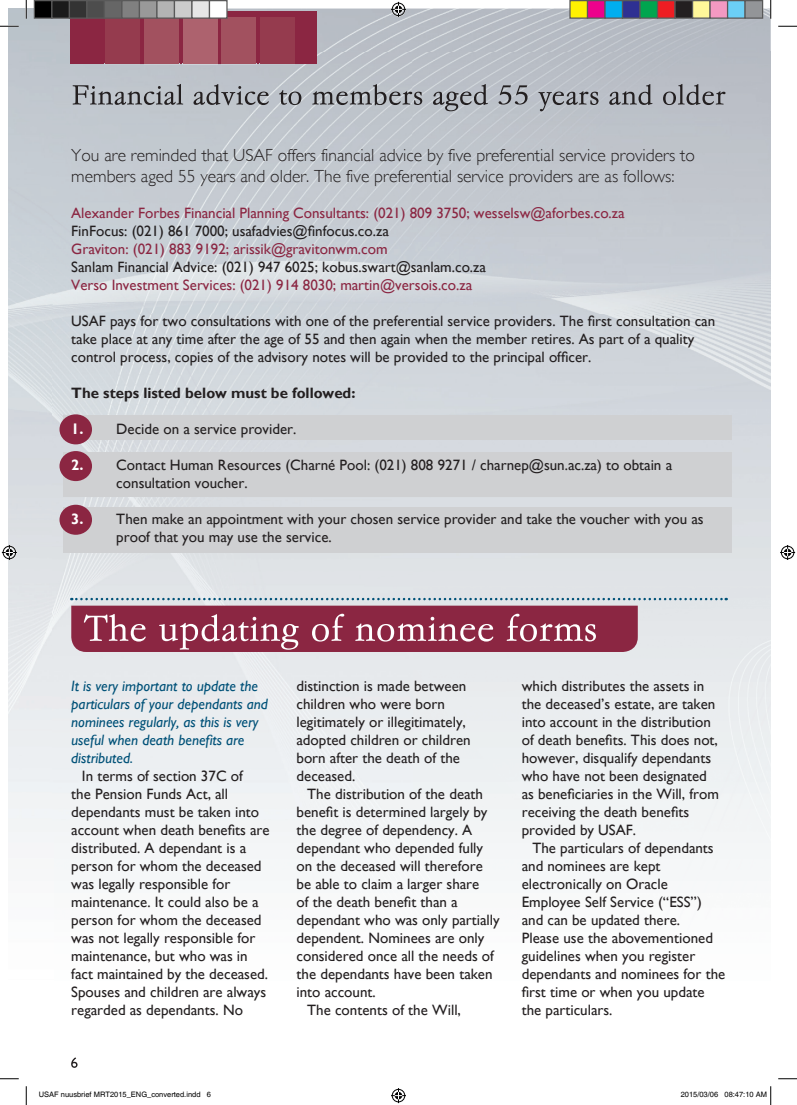
<style>
.page{position:relative;width:797px;height:1105px;background:#fff}
.page>*{position:absolute;margin:0;border:0;box-sizing:border-box;transform-origin:0 0}
.t1{font:300 17.5px/21px "Gill Sans";color:#231f20}
.t2{font:15px/18px "Gill Sans";color:#231f20}
.t3{font:15px "Gill Sans";color:#8b2642}
.t4{font:italic 15px/18px "Gill Sans";color:#005178}
.t5{font:700 15px "Gill Sans";color:#231f20}
.t6{font:7.5px "Helvetica";color:#000}
.s1{font-weight:700;color:#fff}
</style>
<div class="page">
<img style="left:9px;top:9px;width:761px;height:1071px">
<svg style="left:71px;top:1057px;width:7px;height:11px"></svg>
<div style="left:63px;top:507px;width:668px;height:46px;background:#cfd0d2"></div>
<div style="left:63px;top:452px;width:668px;height:45px;background:#cfd0d2"></div>
<div style="left:63px;top:415px;width:669px;height:25px;background:#cfd0d2"></div>
<div style="left:71px;top:11px;width:246px;height:52px;background:#8b2642"></div>
<img style="left:105px;top:63px;width:35px;height:2px">
<div style="left:105px;top:17px;width:35px;height:46px;background:#953b4e"></div>
<img style="left:144px;top:63px;width:35px;height:2px">
<div style="left:144px;top:17px;width:35px;height:46px;background:#a2515f"></div>
<img style="left:183px;top:63px;width:35px;height:2px">
<div style="left:183px;top:17px;width:35px;height:46px;background:#ad626e"></div>
<img style="left:221px;top:63px;width:35px;height:2px">
<div style="left:221px;top:17px;width:35px;height:46px;background:#a2515f"></div>
<img style="left:260px;top:63px;width:34px;height:2px">
<div style="left:260px;top:17px;width:34px;height:46px;background:#953b4e"></div>
<svg style="left:73px;top:84px;width:652px;height:27px;background:#a3a7ad"></svg>
<div style="left:61px;top:416px;width:30px;height:27px;background:#8b2642;border-radius:50%"></div>
<div style="left:59px;top:414px;width:33px;height:30px;border:2px solid #8b2642;border-radius:50%"></div>
<div style="left:61px;top:452px;width:30px;height:28px;background:#8b2642;border-radius:50%"></div>
<div style="left:59px;top:451px;width:33px;height:30px;border:2px solid #8b2642;border-radius:50%"></div>
<div style="left:61px;top:506px;width:30px;height:27px;background:#8b2642;border-radius:50%"></div>
<div style="left:59px;top:505px;width:33px;height:30px;border:2px solid #8b2642;border-radius:50%"></div>
<svg style="left:71px;top:598px;width:655px;height:2px"></svg>
<svg style="left:71px;top:606px;width:566px;height:46px;background:#984058"></svg>
<svg style="left:0;top:25px;width:19px;height:2px"></svg>
<svg style="left:778px;top:25px;width:19px;height:2px"></svg>
<svg style="left:0;top:1078px;width:19px;height:1px"></svg>
<svg style="left:778px;top:1078px;width:19px;height:1px"></svg>
<svg style="left:25px;top:0;width:2px;height:19px"></svg>
<svg style="left:25px;top:1086px;width:2px;height:19px"></svg>
<svg style="left:770px;top:0;width:1px;height:19px"></svg>
<svg style="left:391px;top:2px;width:15px;height:15px"></svg>
<svg style="left:391px;top:1088px;width:15px;height:15px"></svg>
<svg style="left:2px;top:545px;width:15px;height:15px"></svg>
<svg style="left:780px;top:545px;width:15px;height:15px"></svg>
<div style="left:34px;top:1px;width:18px;height:17px;background:#000"></div>
<div style="left:34px;top:0;width:18px;height:19px;border:1px solid #595959"></div>
<div style="left:52px;top:1px;width:17px;height:17px;background:#1a1a1a"></div>
<div style="left:51px;top:0;width:19px;height:19px;border:1px solid #595959"></div>
<div style="left:69px;top:1px;width:18px;height:17px;background:#333"></div>
<div style="left:69px;top:0;width:19px;height:19px;border:1px solid #595959"></div>
<div style="left:87px;top:1px;width:17px;height:17px;background:#4d4d4d"></div>
<div style="left:86px;top:0;width:19px;height:19px;border:1px solid #595959"></div>
<div style="left:104px;top:1px;width:18px;height:17px;background:#666"></div>
<div style="left:104px;top:0;width:18px;height:19px;border:1px solid #595959"></div>
<div style="left:122px;top:1px;width:17px;height:17px;background:#808080"></div>
<div style="left:121px;top:0;width:19px;height:19px;border:1px solid #595959"></div>
<div style="left:139px;top:1px;width:18px;height:17px;background:#999"></div>
<div style="left:139px;top:0;width:19px;height:19px;border:1px solid #595959"></div>
<div style="left:157px;top:1px;width:17px;height:17px;background:#b3b3b3"></div>
<div style="left:156px;top:0;width:19px;height:19px;border:1px solid #595959"></div>
<div style="left:174px;top:1px;width:18px;height:17px;background:#ccc"></div>
<div style="left:174px;top:0;width:18px;height:19px;border:1px solid #595959"></div>
<div style="left:192px;top:1px;width:17px;height:17px;background:#e6e6e6"></div>
<div style="left:191px;top:0;width:19px;height:19px;border:1px solid #595959"></div>
<div style="left:209px;top:1px;width:18px;height:17px;background:#fff"></div>
<div style="left:209px;top:0;width:19px;height:19px;border:1px solid #595959"></div>
<div style="left:570px;top:1px;width:17px;height:17px;background:#fff101"></div>
<div style="left:569px;top:0;width:19px;height:19px;border:1px solid #595959"></div>
<div style="left:587px;top:1px;width:18px;height:17px;background:#ed028c"></div>
<div style="left:587px;top:0;width:18px;height:19px;border:1px solid #595959"></div>
<div style="left:605px;top:1px;width:17px;height:17px;background:#00aeef"></div>
<div style="left:604px;top:0;width:19px;height:19px;border:1px solid #595959"></div>
<div style="left:622px;top:1px;width:18px;height:17px;background:#2e3092"></div>
<div style="left:622px;top:0;width:18px;height:19px;border:1px solid #595959"></div>
<div style="left:640px;top:1px;width:17px;height:17px;background:#00a54f"></div>
<div style="left:639px;top:0;width:19px;height:19px;border:1px solid #595959"></div>
<div style="left:657px;top:1px;width:18px;height:17px;background:#ee1d23"></div>
<div style="left:657px;top:0;width:18px;height:19px;border:1px solid #595959"></div>
<div style="left:675px;top:1px;width:17px;height:17px;background:#231f20"></div>
<div style="left:674px;top:0;width:19px;height:19px;border:1px solid #595959"></div>
<div style="left:692px;top:1px;width:18px;height:17px;background:#fff79a"></div>
<div style="left:692px;top:0;width:18px;height:19px;border:1px solid #595959"></div>
<div style="left:710px;top:1px;width:17px;height:17px;background:#f499c2"></div>
<div style="left:709px;top:0;width:19px;height:19px;border:1px solid #595959"></div>
<div style="left:727px;top:1px;width:18px;height:17px;background:#6bcff6"></div>
<div style="left:727px;top:0;width:18px;height:19px;border:1px solid #595959"></div>
<div style="left:745px;top:1px;width:17px;height:17px;background:#939598"></div>
<div style="left:744px;top:0;width:19px;height:19px;border:1px solid #595959"></div>
<svg style="left:770px;top:1086px;width:1px;height:19px"></svg>
<p class="t1" style="left:71px;top:144px;width:625px">You are reminded that USAF offers financial advice by five preferential service providers to members aged 55 years and older. The five preferential service providers are as follows:</p>
<p class="t3" style="left:71px;top:204px;width:555px">Alexander Forbes Financial Planning Consultants: (021) 809 3750; wesselsw@aforbes.co.za</p>
<p class="t2" style="left:71px;top:222px;width:319px">FinFocus: (021) 861 7000; usafadvies@finfocus.co.za</p>
<p class="t3" style="left:71px;top:240px;width:318px">Graviton: (021) 883 9192; arissik@gravitonwm.com</p>
<p class="t2" style="left:71px;top:258px;width:416px">Sanlam Financial Advice: (021) 947 6025; kobus.swart@sanlam.co.za</p>
<p class="t3" style="left:71px;top:276px;width:402px">Verso Investment Services: (021) 914 8030; martin@versois.co.za</p>
<p class="t2" style="left:71px;top:312px;width:645px">USAF pays for two consultations with one of the preferential service providers. The first consultation can take place at any time after the age of 55 and then again when the member retires. As part of a quality control process, copies of the advisory notes will be provided to the principal officer.</p>
<p class="t5" style="left:71px;top:384px;width:286px">The steps listed below must be followed:</p>
<p class="t2" style="left:71px;top:420px;width:227px"><span class="s1">1.</span> Decide on a service provider.</p>
<p class="t2" style="left:116px;top:456px;width:557px;text-indent:-45px"><span class="s1">2.</span> Contact Human Resources (Charné Pool: (021) 808 9271 / charnep@sun.ac.za) to obtain a consultation voucher.</p>
<p class="t2" style="left:116px;top:510px;width:588px;text-indent:-45px"><span class="s1">3.</span> Then make an appointment with your chosen service provider and take the voucher with you as proof that you may use the service.</p>
<p class="t4" style="left:71px;top:677px;width:198px">It is very important to update the particulars of your dependants and nominees regularly, as this is very useful when death benefits are distributed.</p>
<p class="t2" style="left:71px;top:767px;width:200px;text-indent:11px">In terms of section 37C of<br>the Pension Funds Act, all dependants must be taken into account when death benefits are distributed. A dependant is a person for whom the deceased was legally responsible for maintenance. It could also be a person for whom the deceased was not legally responsible for maintenance, but who was in fact maintained by the deceased.<br>Spouses and children are always regarded as dependants. No</p>
<p class="t2" style="left:296px;top:677px;width:176px">distinction is made between children who were born legitimately or illegitimately, adopted children or children born after the death of the deceased.</p>
<p class="t2" style="left:307px;top:785px;width:177px">The distribution of the death</p>
<p class="t2" style="left:296px;top:803px;width:192px">benefit is determined largely by</p>
<p class="t2" style="left:296px;top:821px;width:177px">the degree of dependency. A</p>
<p class="t2" style="left:296px;top:839px;width:188px">dependant who depended fully</p>
<p class="t2" style="left:296px;top:857px;width:188px">on the deceased will therefore</p>
<p class="t2" style="left:296px;top:875px;width:184px">be able to claim a larger share</p>
<p class="t2" style="left:296px;top:893px;width:162px">of the death benefit than a</p>
<p class="t2" style="left:296px;top:911px;width:205px">dependant who was only partially</p>
<p class="t2" style="left:296px;top:929px;width:189px">dependent. Nominees are only</p>
<p class="t2" style="left:296px;top:947px;width:199px">considered once all the needs of</p>
<p class="t2" style="left:296px;top:965px;width:198px">the dependants have been taken</p>
<p class="t2" style="left:296px;top:983px;width:81px">into account.</p>
<p class="t2" style="left:307px;top:1001px;width:155px">The contents of the Will,</p>
<p class="t2" style="left:521px;top:677px;width:199px">which distributes the assets in the deceased’s estate, are taken into account in the distribution of death benefits. This does not, however, disqualify dependants who have not been designated as beneficiaries in the Will, from receiving the death benefits provided by USAF.</p>
<p class="t2" style="left:521px;top:839px;width:205px;text-indent:11px">The particulars of dependants and nominees are kept electronically on Oracle<br>Employee Self Service (“ESS”) and can be updated there.<br>Please use the abovementioned guidelines when you register dependants and nominees for the first time or when you update the particulars.</p>
<p class="t6" style="left:39px;top:1090px;width:174px">USAF nuusbrief MRT2015_ENG_converted.indd 6</p>
<p class="t6" style="left:680px;top:1090px;width:88px">2015/03/06 08:47:10 AM</p>
</div>
